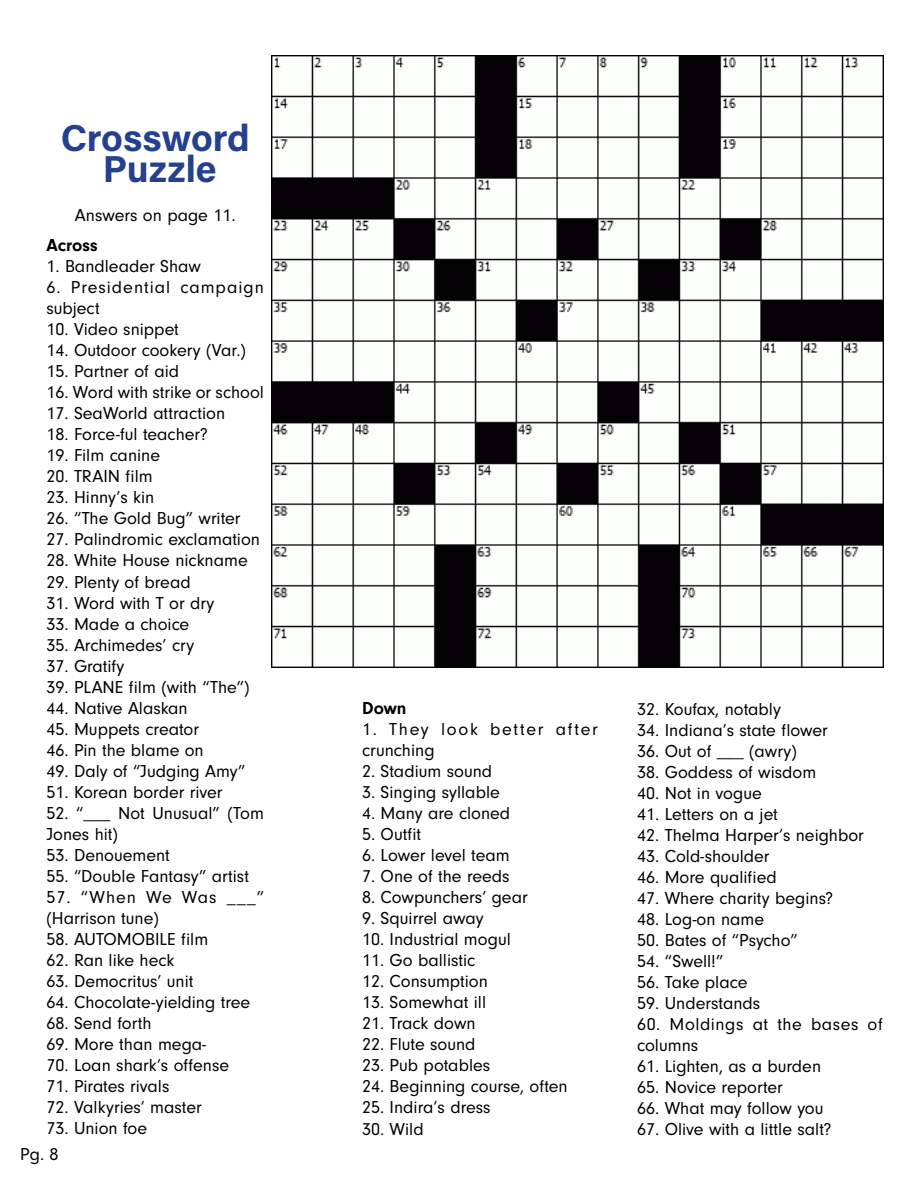
<style>
.page{position:relative;width:918px;height:1188px;background:#fff}
.page>*{position:absolute;margin:0;border:0;box-sizing:border-box;transform-origin:0 0}
.t1{font:700 37.5px/31.5px "Acumin Pro";letter-spacing:-.005em;color:#25408f;text-align:center}
.t2{font:18px/21px "Neuzeit Gro";color:#000}
.t3{font:18px/21px "Neuzeit Gro";letter-spacing:.085em;color:#000}
.t4{font:18px/21px "Neuzeit Gro";letter-spacing:.03em;color:#000}
.t5{font:18px/21px "Neuzeit Gro";letter-spacing:.055em;color:#000}
.t6{font:700 18px "Neuzeit Gro";color:#000}
</style>
<div class="page">
<img style="left:272px;top:56px;width:611px;height:611px">
<h1 class="t1" style="left:61px;top:120px;width:191px">Crossword<br>Puzzle</h1>
<p class="t2" style="left:75px;top:204px;width:162px">Answers on page 11.</p>
<p class="t6" style="left:46px;top:235px;width:53px">Across</p>
<p class="t2" style="left:46px;top:256px;width:156px">1. Bandleader Shaw</p>
<p class="t5" style="left:46px;top:277px;width:219px">6. Presidential campaign subject</p>
<p class="t2" style="left:46px;top:319px;width:134px">10. Video snippet</p>
<p class="t2" style="left:46px;top:340px;width:201px">14. Outdoor cookery (Var.)</p>
<p class="t2" style="left:46px;top:361px;width:134px">15. Partner of aid</p>
<p class="t2" style="left:46px;top:382px;width:219px">16. Word with strike or school</p>
<p class="t2" style="left:46px;top:403px;width:180px">17. SeaWorld attraction</p>
<p class="t2" style="left:46px;top:424px;width:163px">18. Force-ful teacher?</p>
<p class="t2" style="left:46px;top:445px;width:115px">19. Film canine</p>
<p class="t2" style="left:46px;top:466px;width:108px">20. TRAIN film</p>
<p class="t2" style="left:46px;top:487px;width:109px">23. Hinny’s kin</p>
<p class="t2" style="left:46px;top:508px;width:196px">26. “The Gold Bug” writer</p>
<p class="t2" style="left:46px;top:529px;width:215px">27. Palindromic exclamation</p>
<p class="t2" style="left:46px;top:550px;width:203px">28. White House nickname</p>
<p class="t2" style="left:46px;top:571px;width:146px">29. Plenty of bread</p>
<p class="t2" style="left:46px;top:592px;width:170px">31. Word with T or dry</p>
<p class="t2" style="left:46px;top:613px;width:144px">33. Made a choice</p>
<p class="t2" style="left:46px;top:634px;width:149px">35. Archimedes’ cry</p>
<p class="t2" style="left:46px;top:655px;width:80px">37. Gratify</p>
<p class="t2" style="left:46px;top:676px;width:205px">39. PLANE film (with “The”)</p>
<p class="t2" style="left:46px;top:697px;width:143px">44. Native Alaskan</p>
<p class="t2" style="left:46px;top:718px;width:154px">45. Muppets creator</p>
<p class="t2" style="left:46px;top:739px;width:159px">46. Pin the blame on</p>
<p class="t2" style="left:46px;top:760px;width:200px">49. Daly of “Judging Amy”</p>
<p class="t2" style="left:46px;top:781px;width:178px">51. Korean border river</p>
<p class="t2" style="left:46px;top:803px;width:219px">52. “___ Not Unusual” (Tom<br>Jones hit)</p>
<p class="t2" style="left:46px;top:845px;width:125px">53. Denouement</p>
<p class="t2" style="left:46px;top:866px;width:204px">55. “Double Fantasy” artist</p>
<p class="t2" style="left:46px;top:887px;width:219px">57. “When We Was ___” (Harrison tune)</p>
<p class="t2" style="left:46px;top:929px;width:163px">58. AUTOMOBILE film</p>
<p class="t2" style="left:46px;top:950px;width:129px">62. Ran like heck</p>
<p class="t2" style="left:46px;top:971px;width:149px">63. Democritus’ unit</p>
<p class="t2" style="left:46px;top:992px;width:205px">64. Chocolate-yielding tree</p>
<p class="t2" style="left:46px;top:1013px;width:107px">68. Send forth</p>
<p class="t2" style="left:46px;top:1034px;width:161px">69. More than mega-</p>
<p class="t2" style="left:46px;top:1055px;width:184px">70. Loan shark’s offense</p>
<p class="t2" style="left:46px;top:1076px;width:124px">71. Pirates rivals</p>
<p class="t2" style="left:46px;top:1097px;width:157px">72. Valkyries’ master</p>
<p class="t2" style="left:46px;top:1118px;width:102px">73. Union foe</p>
<p class="t2" style="left:20px;top:1144px;width:40px">Pg. 8</p>
<p class="t6" style="left:362px;top:698px;width:46px">Down</p>
<p class="t3" style="left:362px;top:719px;width:237px">1. They look better after crunching</p>
<p class="t2" style="left:362px;top:761px;width:132px">2. Stadium sound</p>
<p class="t2" style="left:362px;top:782px;width:139px">3. Singing syllable</p>
<p class="t2" style="left:362px;top:803px;width:150px">4. Many are cloned</p>
<p class="t2" style="left:362px;top:824px;width:61px">5. Outfit</p>
<p class="t2" style="left:362px;top:845px;width:149px">6. Lower level team</p>
<p class="t2" style="left:362px;top:866px;width:149px">7. One of the reeds</p>
<p class="t2" style="left:362px;top:887px;width:167px">8. Cowpunchers’ gear</p>
<p class="t2" style="left:362px;top:908px;width:123px">9. Squirrel away</p>
<p class="t2" style="left:362px;top:929px;width:150px">10. Industrial mogul</p>
<p class="t2" style="left:362px;top:950px;width:115px">11. Go ballistic</p>
<p class="t2" style="left:362px;top:971px;width:127px">12. Consumption</p>
<p class="t2" style="left:362px;top:992px;width:126px">13. Somewhat ill</p>
<p class="t2" style="left:362px;top:1013px;width:115px">21. Track down</p>
<p class="t2" style="left:362px;top:1034px;width:115px">22. Flute sound</p>
<p class="t2" style="left:362px;top:1055px;width:130px">23. Pub potables</p>
<p class="t2" style="left:362px;top:1076px;width:207px">24. Beginning course, often</p>
<p class="t2" style="left:362px;top:1097px;width:130px">25. Indira’s dress</p>
<p class="t2" style="left:362px;top:1118px;width:63px">30. Wild</p>
<p class="t2" style="left:637px;top:698px;width:145px">32. Koufax, notably</p>
<p class="t2" style="left:637px;top:719px;width:192px">34. Indiana’s state flower</p>
<p class="t2" style="left:637px;top:740px;width:161px">36. Out of ___ (awry)</p>
<p class="t2" style="left:637px;top:761px;width:181px">38. Goddess of wisdom</p>
<p class="t2" style="left:637px;top:782px;width:126px">40. Not in vogue</p>
<p class="t2" style="left:637px;top:803px;width:142px">41. Letters on a jet</p>
<p class="t2" style="left:637px;top:824px;width:228px">42. Thelma Harper’s neighbor</p>
<p class="t2" style="left:637px;top:845px;width:134px">43. Cold-shoulder</p>
<p class="t2" style="left:637px;top:866px;width:141px">46. More qualified</p>
<p class="t2" style="left:637px;top:888px;width:198px">47. Where charity begins?</p>
<p class="t2" style="left:637px;top:909px;width:128px">48. Log-on name</p>
<p class="t2" style="left:637px;top:930px;width:162px">50. Bates of “Psycho”</p>
<p class="t2" style="left:637px;top:951px;width:88px">54. “Swell!”</p>
<p class="t2" style="left:637px;top:972px;width:112px">56. Take place</p>
<p class="t2" style="left:637px;top:993px;width:125px">59. Understands</p>
<p class="t4" style="left:637px;top:1014px;width:247px">60. Moldings at the bases of columns</p>
<p class="t2" style="left:637px;top:1056px;width:185px">61. Lighten, as a burden</p>
<p class="t2" style="left:637px;top:1077px;width:147px">65. Novice reporter</p>
<p class="t2" style="left:637px;top:1098px;width:188px">66. What may follow you</p>
<p class="t2" style="left:637px;top:1119px;width:196px">67. Olive with a little salt?</p>
</div>
